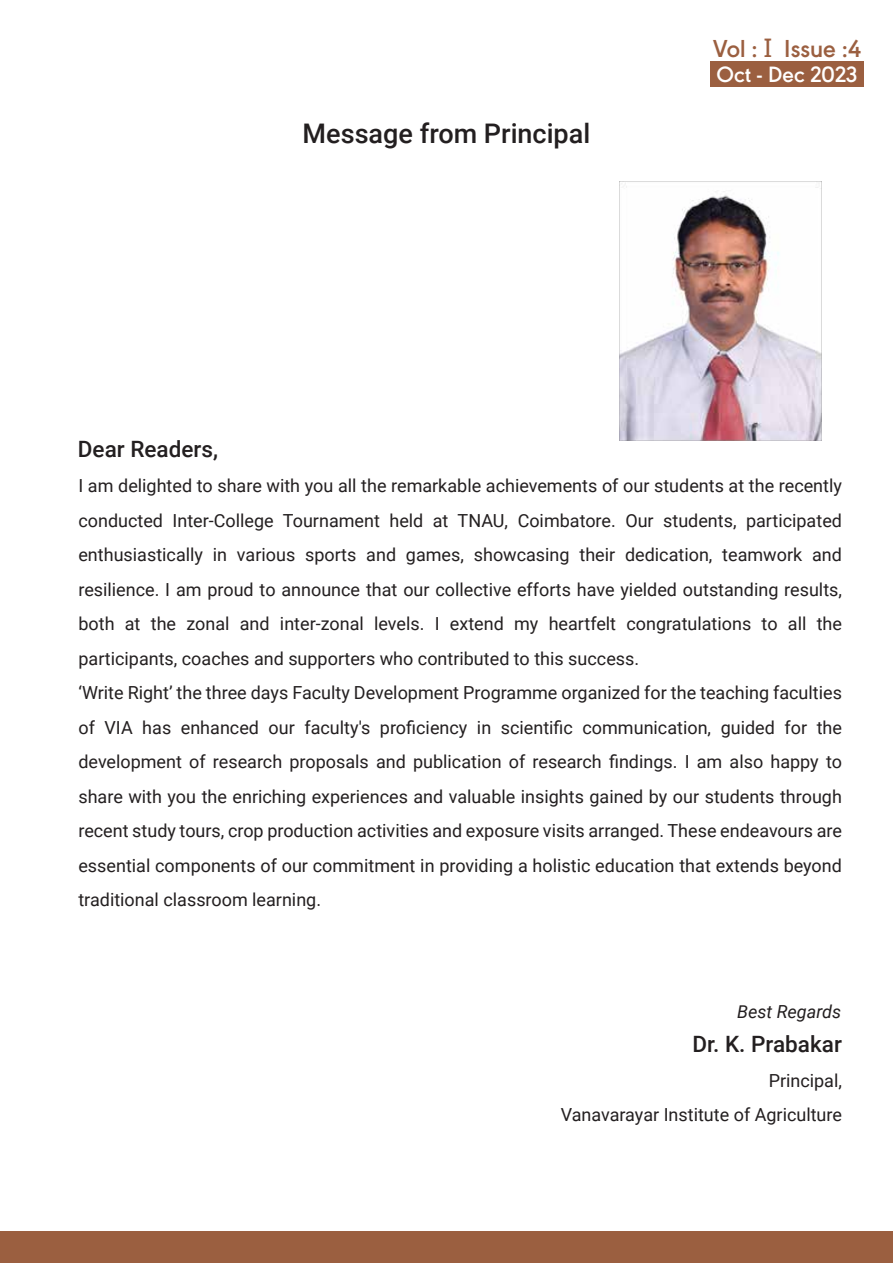
<style>
.page{position:relative;width:893px;height:1263px;background:#fff}
.page>*{position:absolute;margin:0;border:0;box-sizing:border-box;transform-origin:0 0}
.t1{font:500 27px "Roboto";color:#231f20}
.t2{font:600 25.65px "URW Geometric";color:#9b5f40}
.t3{font:600 23.1px "URW Geometric";color:#fff}
.t4{font:500 22.5px "Roboto";color:#231f20}
.t5{font:18px/34.5px "Roboto";color:#231f20}
.t6{font:italic 18px "Roboto";color:#231f20}
.s1{font-family:"Roboto Slab";font-weight:400}
</style>
<div class="page">
<div style="left:710px;top:61px;width:153px;height:25px;background:#9b5f40"></div>
<img style="left:619px;top:181px;width:203px;height:260px">
<div style="left:0;top:1231px;width:893px;height:32px;background:#9b5f40"></div>
<h1 class="t1" style="left:303px;top:114px;width:289px">Message from Principal</h1>
<p class="t4" style="left:78px;top:433px;width:142px">Dear Readers,</p>
<h2 class="t2" style="left:713px;top:29px;width:150px">Vol : <span class="s1">I</span> Issue :4</h2>
<p class="t3" style="left:717px;top:57px;width:142px">Oct - Dec 2023</p>
<p class="t5" style="left:78px;top:468px;width:765px">I am delighted to share with you all the remarkable achievements of our students at the recently conducted Inter-College Tournament held at TNAU, Coimbatore. Our students, participated enthusiastically in various sports and games, showcasing their dedication, teamwork and resilience. I am proud to announce that our collective efforts have yielded outstanding results, both at the zonal and inter-zonal levels. I extend my heartfelt congratulations to all the participants, coaches and supporters who contributed to this success.<br>‘Write Right’ the three days Faculty Development Programme organized for the teaching faculties of VIA has enhanced our faculty's proficiency in scientific communication, guided for the development of research proposals and publication of research findings. I am also happy to share with you the enriching experiences and valuable insights gained by our students through recent study tours, crop production activities and exposure visits arranged. These endeavours are essential components of our commitment in providing a holistic education that extends beyond traditional classroom learning.</p>
<p class="t6" style="left:737px;top:999px;width:106px">Best Regards</p>
<p class="t4" style="left:692px;top:1028px;width:151px">Dr. K. Prabakar</p>
<p class="t5" style="left:561px;top:1062px;width:283px;text-align:right">Principal,<br>Vanavarayar Institute of Agriculture</p>
</div>
